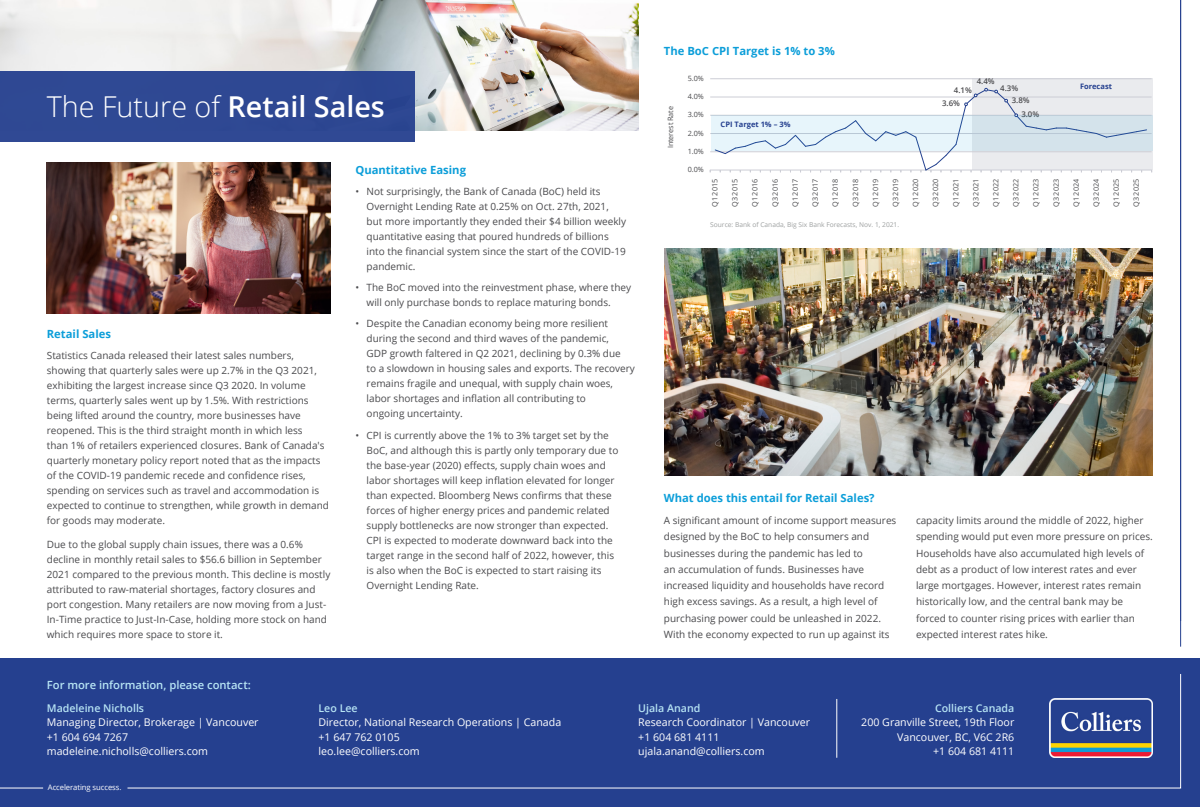
<style>
.page{position:relative;width:1200px;height:807px;background:#fff}
.page>*{position:absolute;margin:0;border:0;box-sizing:border-box;transform-origin:0 0}
.t1{font:300 28.75px "Open Sans";color:#fff}
.t2{font:700 11.25px "Open Sans";color:#0c9ed9}
.t3{font:600 11.25px "Open Sans";letter-spacing:-.005em;color:#b7e4f4}
.t4{font:10.62px/14.4px "Open Sans";color:#fff}
.t5{font:600 10.62px "Open Sans";color:#b7e4f4}
.t6{font:10px/15px "Open Sans";color:#4a4a4d}
.t7{font:600 7.88px "Open Sans";color:#4a4a4d}
.t8{font:7.69px "Open Sans";letter-spacing:-.01em;color:#fff}
.t9{font:700 7.5px "Open Sans";color:#25408f}
.t10{font:7.25px "Open Sans";letter-spacing:-.01em;color:#4a4a4d}
.t11{font:6.62px "Open Sans";color:#9ea1a1}
.s1{font-weight:600}
</style>
<div class="page">
<img style="left:0;top:0;width:638px;height:131px">
<div style="left:0;top:71px;width:415px;height:71px;background:#2f4893"></div>
<div style="left:0;top:658px;width:1200px;height:149px;background:#25408f"></div>
<img style="left:47px;top:162px;width:283px;height:151px">
<img style="left:664px;top:248px;width:488px;height:228px">
<div style="left:972px;top:78px;width:180px;height:92px;background:#eaebee"></div>
<hr style="left:710px;top:79px;width:442px;height:1px;background:#cccdd5">
<svg style="left:710px;top:87px;width:443px;height:85px"></svg>
<svg style="left:711px;top:116px;width:441px;height:35px;background:#d8e8f0"></svg>
<hr style="left:0;top:787px;width:43px;height:1px;background:#fff">
<svg style="left:127px;top:674px;width:1055px;height:115px"></svg>
<hr style="left:1180px;top:0;width:1px;height:647px;background:#25408f">
<h1 class="t1" style="left:47px;top:87px;width:340px">The Future of <span class="s1">Retail Sales</span></h1>
<p class="t2" style="left:47px;top:326px;width:66px">Retail Sales</p>
<p class="t6" style="left:47px;top:347px;width:284px">Statistics Canada released their latest sales numbers, showing that quarterly sales were up 2.7% in the Q3 2021, exhibiting the largest increase since Q3 2020. In volume terms, quarterly sales went up by 1.5%. With restrictions being lifted around the country, more businesses have reopened. This is the third straight month in which less<br>than 1% of retailers experienced closures. Bank of Canada's quarterly monetary policy report noted that as the impacts of the COVID-19 pandemic recede and confidence rises, spending on services such as travel and accommodation is expected to continue to strengthen, while growth in demand for goods may moderate.</p>
<p class="t6" style="left:47px;top:537px;width:285px">Due to the global supply chain issues, there was a 0.6% decline in monthly retail sales to $56.6 billion in September 2021 compared to the previous month. This decline is mostly attributed to raw-material shortages, factory closures and port congestion. Many retailers are now moving from a Just-In-Time practice to Just-In-Case, holding more stock on hand which requires more space to store it.</p>
<p class="t3" style="left:47px;top:677px;width:206px">For more information, please contact:</p>
<p class="t2" style="left:355px;top:162px;width:112px">Quantitative Easing</p>
<p class="t6" style="left:367px;top:183px;width:261px;text-indent:-11px">• Not surprisingly, the Bank of Canada (BoC) held its Overnight Lending Rate at 0.25% on Oct. 27th, 2021, but more importantly they ended their $4 billion weekly quantitative easing that poured hundreds of billions into the financial system since the start of the COVID-19 pandemic.</p>
<p class="t6" style="left:367px;top:280px;width:266px;text-indent:-11px">• The BoC moved into the reinvestment phase, where they will only purchase bonds to replace maturing bonds.</p>
<p class="t6" style="left:367px;top:316px;width:270px;text-indent:-11px">• Despite the Canadian economy being more resilient during the second and third waves of the pandemic,<br>GDP growth faltered in Q2 2021, declining by 0.3% due<br>to a slowdown in housing sales and exports. The recovery remains fragile and unequal, with supply chain woes, labor shortages and inflation all contributing to<br>ongoing uncertainty.</p>
<p class="t6" style="left:367px;top:427px;width:253px;text-indent:-11px">• CPI is currently above the 1% to 3% target set by the BoC, and although this is partly only temporary due to the base-year (2020) effects, supply chain woes and labor shortages will keep inflation elevated for longer than expected. Bloomberg News confirms that these forces of higher energy prices and pandemic related supply bottlenecks are now stronger than expected.<br>CPI is expected to moderate downward back into the target range in the second half of 2022, however, this is also when the BoC is expected to start raising its Overnight Lending Rate.</p>
<p class="t2" style="left:664px;top:43px;width:172px">The BoC CPI Target is 1% to 3%</p>
<p class="t10" style="left:688px;top:73px;width:17px">5.0%</p>
<p class="t10" style="left:666px;top:148px;width:44px;rotate:-90deg">Interest Rate</p>
<p class="t10" style="left:688px;top:91px;width:17px">4.0%</p>
<p class="t10" style="left:688px;top:110px;width:17px">3.0%</p>
<p class="t10" style="left:688px;top:128px;width:17px">2.0%</p>
<p class="t10" style="left:688px;top:146px;width:17px">1.0%</p>
<p class="t10" style="left:688px;top:164px;width:17px">0.0%</p>
<p class="t9" style="left:721px;top:118px;width:71px">CPI Target 1% – 3%</p>
<p class="t7" style="left:977px;top:76px;width:19px">4.4%</p>
<p class="t7" style="left:1000px;top:83px;width:19px">4.3%</p>
<p class="t7" style="left:954px;top:85px;width:19px">4.1%</p>
<p class="t7" style="left:942px;top:98px;width:19px">3.6%</p>
<p class="t7" style="left:1012px;top:94px;width:19px">3.8%</p>
<p class="t7" style="left:1021px;top:109px;width:19px">3.0%</p>
<p class="t9" style="left:1080px;top:81px;width:33px">Forecast</p>
<p class="t10" style="left:750px;top:207px;width:29px;rotate:-90deg">Q1 2016</p>
<p class="t10" style="left:770px;top:207px;width:29px;rotate:-90deg">Q3 2016</p>
<p class="t10" style="left:790px;top:207px;width:29px;rotate:-90deg">Q1 2017</p>
<p class="t10" style="left:810px;top:207px;width:29px;rotate:-90deg">Q3 2017</p>
<p class="t10" style="left:830px;top:207px;width:29px;rotate:-90deg">Q1 2018</p>
<p class="t10" style="left:850px;top:207px;width:29px;rotate:-90deg">Q3 2018</p>
<p class="t10" style="left:870px;top:207px;width:29px;rotate:-90deg">Q1 2019</p>
<p class="t10" style="left:891px;top:207px;width:29px;rotate:-90deg">Q3 2019</p>
<p class="t10" style="left:911px;top:207px;width:29px;rotate:-90deg">Q1 2020</p>
<p class="t10" style="left:931px;top:207px;width:29px;rotate:-90deg">Q3 2020</p>
<p class="t10" style="left:951px;top:207px;width:29px;rotate:-90deg">Q1 2021</p>
<p class="t10" style="left:971px;top:207px;width:29px;rotate:-90deg">Q3 2021</p>
<p class="t10" style="left:991px;top:207px;width:29px;rotate:-90deg">Q1 2022</p>
<p class="t10" style="left:1011px;top:207px;width:29px;rotate:-90deg">Q3 2022</p>
<p class="t10" style="left:1031px;top:207px;width:29px;rotate:-90deg">Q1 2023</p>
<p class="t10" style="left:1051px;top:207px;width:29px;rotate:-90deg">Q3 2023</p>
<p class="t10" style="left:1071px;top:207px;width:29px;rotate:-90deg">Q1 2024</p>
<p class="t10" style="left:1091px;top:207px;width:29px;rotate:-90deg">Q3 2024</p>
<p class="t10" style="left:1111px;top:207px;width:29px;rotate:-90deg">Q1 2025</p>
<p class="t10" style="left:1131px;top:207px;width:29px;rotate:-90deg">Q3 2025</p>
<p class="t10" style="left:710px;top:207px;width:29px;rotate:-90deg">Q1 2015</p>
<p class="t10" style="left:730px;top:207px;width:29px;rotate:-90deg">Q3 2015</p>
<p class="t11" style="left:710px;top:220px;width:190px">Source: Bank of Canada, Big Six Bank Forecasts, Nov. 1, 2021.</p>
<p class="t2" style="left:664px;top:490px;width:212px">What does this entail for Retail Sales?</p>
<p class="t6" style="left:664px;top:512px;width:234px;line-height:16.2px">A significant amount of income support measures designed by the BoC to help consumers and businesses during the pandemic has led to<br>an accumulation of funds. Businesses have increased liquidity and households have record high excess savings. As a result, a high level of purchasing power could be unleashed in 2022.<br>With the economy expected to run up against its</p>
<p class="t6" style="left:916px;top:512px;width:238px;line-height:16.2px">capacity limits around the middle of 2022, higher spending would put even more pressure on prices.<br>Households have also accumulated high levels of debt as a product of low interest rates and ever large mortgages. However, interest rates remain historically low, and the central bank may be forced to counter rising prices with earlier than expected interest rates hike.</p>
<p class="t5" style="left:47px;top:701px;width:99px">Madeleine Nicholls</p>
<p class="t4" style="left:47px;top:715px;width:213px">Managing Director, Brokerage | Vancouver +1 604 694 7267 madeleine.nicholls@colliers.com</p>
<p class="t8" style="left:48px;top:782px;width:75px">Accelerating success.</p>
<p class="t5" style="left:319px;top:701px;width:41px">Leo Lee</p>
<p class="t4" style="left:319px;top:715px;width:244px">Director, National Research Operations | Canada +1 647 762 0105<br>leo.lee@colliers.com</p>
<p class="t5" style="left:638px;top:701px;width:64px">Ujala Anand</p>
<p class="t4" style="left:638px;top:715px;width:173px">Research Coordinator | Vancouver +1 604 681 4111 ujala.anand@colliers.com</p>
<p class="t5" style="left:935px;top:701px;width:81px">Colliers Canada</p>
<p class="t4" style="left:861px;top:715px;width:155px;text-align:right">200 Granville Street, 19th Floor<br>Vancouver, BC, V6C 2R6<br>+1 604 681 4111</p>
</div>
